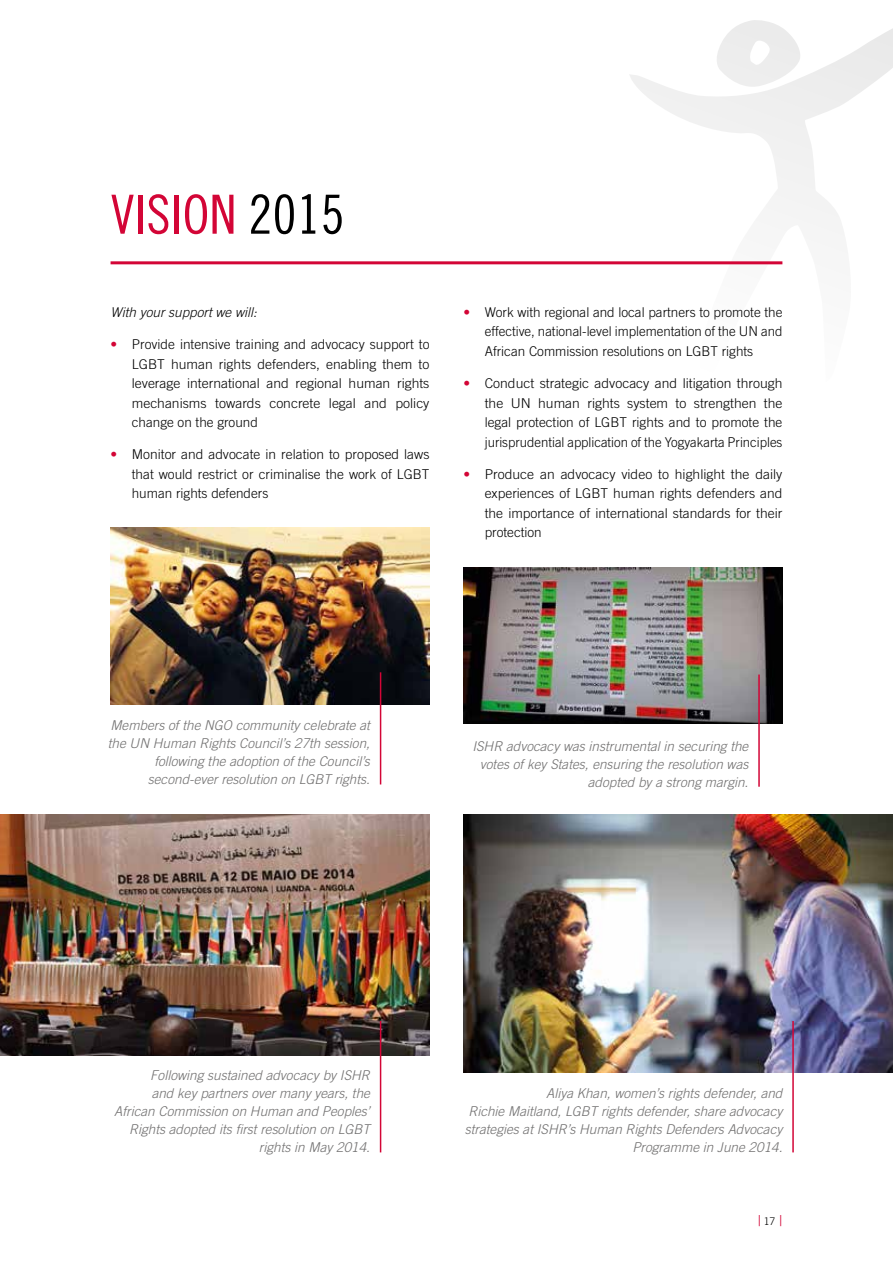
<style>
.page{position:relative;width:893px;height:1263px;background:#fff}
.page>*{position:absolute;margin:0;border:0;box-sizing:border-box;transform-origin:0 0}
.t1{font:54px "Trade Gothic Cond Eighteen";color:#d30536}
.t2{font:300 15px "Trade Gothic";color:#d30536}
.t3{font:300 13.5px/19.5px "Trade Gothic";color:#000;text-align:justify}
.t4{font:italic 300 13.5px/18px "Trade Gothic";color:#706f6f;text-align:right}
.t5{font:italic 300 13.5px "Trade Gothic";color:#000}
.s1{color:#000}
.s2{font-weight:700;color:#d30536}
.s3{font-size:10.5px;color:#000}
</style>
<div class="page">
<svg style="left:629px;top:20px;width:264px;height:245px"></svg>
<hr style="left:111px;top:261px;width:671px;height:3px;background:#d30536">
<img style="left:0;top:814px;width:429px;height:241px">
<img style="left:111px;top:527px;width:318px;height:177px">
<hr style="left:380px;top:1021px;width:1px;height:131px;background:#d30536">
<hr style="left:380px;top:672px;width:1px;height:112px;background:#d30536">
<img style="left:463px;top:814px;width:430px;height:258px">
<img style="left:463px;top:567px;width:319px;height:156px">
<hr style="left:792px;top:1021px;width:2px;height:131px;background:#d30536">
<hr style="left:758px;top:674px;width:2px;height:113px;background:#d30536">
<h1 class="t1" style="left:111px;top:182px;width:235px">VISION <span class="s1">2015</span></h1>
<p class="t5" style="left:111px;top:304px;width:148px">With your support we will:</p>
<p class="t3" style="left:132px;top:334px;width:299px;text-indent:-21px"><span class="s2">•</span> Provide intensive training and advocacy support to LGBT human rights defenders, enabling them to leverage international and regional human rights mechanisms towards concrete legal and policy change on the ground</p>
<p class="t3" style="left:132px;top:445px;width:299px;text-indent:-21px"><span class="s2">•</span> Monitor and advocate in relation to proposed laws that would restrict or criminalise the work of LGBT human rights defenders</p>
<p class="t3" style="left:485px;top:302px;width:299px;text-indent:-21px"><span class="s2">•</span> Work with regional and local partners to promote the effective, national-level implementation of the UN and African Commission resolutions on LGBT rights</p>
<p class="t3" style="left:485px;top:373px;width:299px;text-indent:-21px"><span class="s2">•</span> Conduct strategic advocacy and litigation through the UN human rights system to strengthen the legal protection of LGBT rights and to promote the jurisprudential application of the Yogyakarta Principles</p>
<p class="t3" style="left:485px;top:464px;width:299px;text-indent:-21px"><span class="s2">•</span> Produce an advocacy video to highlight the daily experiences of LGBT human rights defenders and the importance of international standards for their protection</p>
<p class="t4" style="left:108px;top:716px;width:264px">Members of the NGO community celebrate at the UN Human Rights Council’s 27th session, following the adoption of the Council’s second-ever resolution on LGBT rights.</p>
<p class="t4" style="left:472px;top:737px;width:278px">ISHR advocacy was instrumental in securing the votes of key States, ensuring the resolution was adopted by a strong margin.</p>
<p class="t4" style="left:114px;top:1066px;width:257px">Following sustained advocacy by ISHR<br>and key partners over many years, the African Commission on Human and Peoples’ Rights adopted its first resolution on LGBT rights in May 2014.</p>
<p class="t4" style="left:465px;top:1084px;width:319px">Aliya Khan, women’s rights defender, and<br>Richie Maitland, LGBT rights defender, share advocacy strategies at ISHR’s Human Rights Defenders Advocacy Programme in June 2014.</p>
<p class="t2" style="left:758px;top:1212px;width:26px">|<span class="s3">17</span> |</p>
</div>
